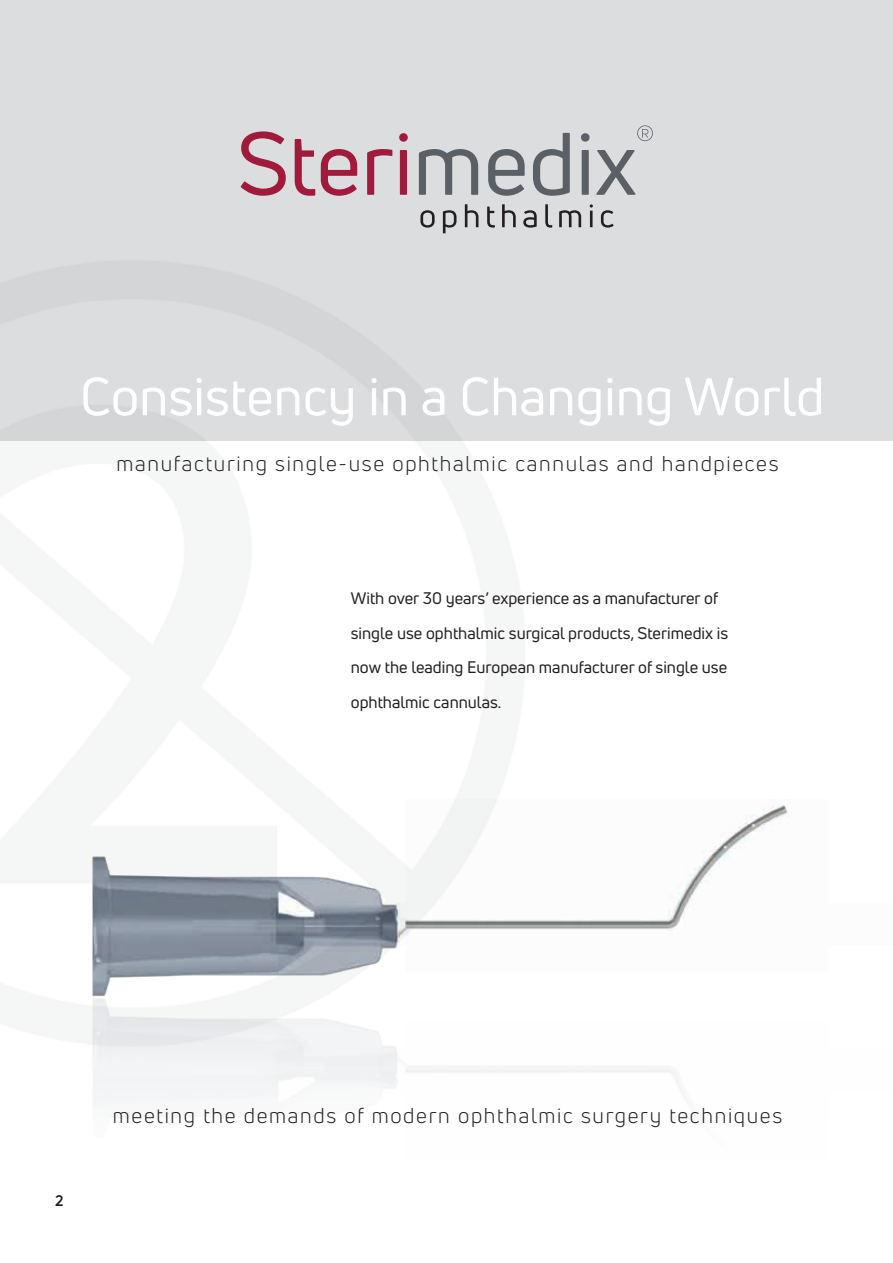
<style>
.page{position:relative;width:893px;height:1263px;background:#fff}
.page>*{position:absolute;margin:0;border:0;box-sizing:border-box;transform-origin:0 0}
.t1{font:52.5px "Uni Neue";color:#fff}
.t2{font:21px "Uni Neue";letter-spacing:.08em;color:#231f20}
.t3{font:16.35px/34.5px "Uni Neue";color:#231f20}
.t4{font:700 15px "Uni Neue";color:#231f20}
</style>
<div class="page">
<div style="left:0;top:0;width:893px;height:440px;background:#dcdddf"></div>
<svg style="left:420px;top:210px;width:15px;height:18px"></svg>
<svg style="left:443px;top:210px;width:13px;height:23px"></svg>
<svg style="left:465px;top:204px;width:13px;height:23px"></svg>
<svg style="left:487px;top:207px;width:8px;height:21px"></svg>
<svg style="left:502px;top:204px;width:14px;height:23px"></svg>
<svg style="left:523px;top:210px;width:14px;height:18px"></svg>
<svg style="left:545px;top:204px;width:7px;height:24px"></svg>
<svg style="left:559px;top:210px;width:22px;height:17px"></svg>
<hr style="left:590px;top:211px;width:3px;height:16px;background:#231f20">
<svg style="left:590px;top:204px;width:3px;height:4px"></svg>
<svg style="left:601px;top:210px;width:13px;height:18px"></svg>
<svg style="left:241px;top:131px;width:45px;height:65px"></svg>
<svg style="left:637px;top:125px;width:16px;height:16px"></svg>
<svg style="left:295px;top:139px;width:20px;height:57px"></svg>
<svg style="left:321px;top:149px;width:36px;height:47px"></svg>
<svg style="left:367px;top:149px;width:25px;height:46px"></svg>
<svg style="left:399px;top:133px;width:9px;height:62px"></svg>
<svg style="left:419px;top:149px;width:59px;height:46px"></svg>
<svg style="left:488px;top:149px;width:37px;height:47px"></svg>
<svg style="left:533px;top:133px;width:37px;height:63px"></svg>
<svg style="left:581px;top:133px;width:9px;height:62px"></svg>
<svg style="left:596px;top:150px;width:40px;height:45px"></svg>
<img style="left:91px;top:799px;width:698px;height:191px">
<h1 class="t1" style="left:80px;top:364px;width:746px">Consistency in a Changing World</h1>
<p class="t2" style="left:117px;top:451px;width:663px">manufacturing single-use ophthalmic cannulas and handpieces</p>
<p class="t3" style="left:351px;top:581px;width:379px">With over 30 years’ experience as a manufacturer of single use ophthalmic surgical products, Sterimedix is now the leading European manufacturer of single use ophthalmic cannulas.</p>
<p class="t4" style="left:55px;top:1191px;width:10px">2</p>
<p class="t2" style="left:113px;top:1103px;width:671px">meeting the demands of modern ophthalmic surgery techniques</p>
</div>
